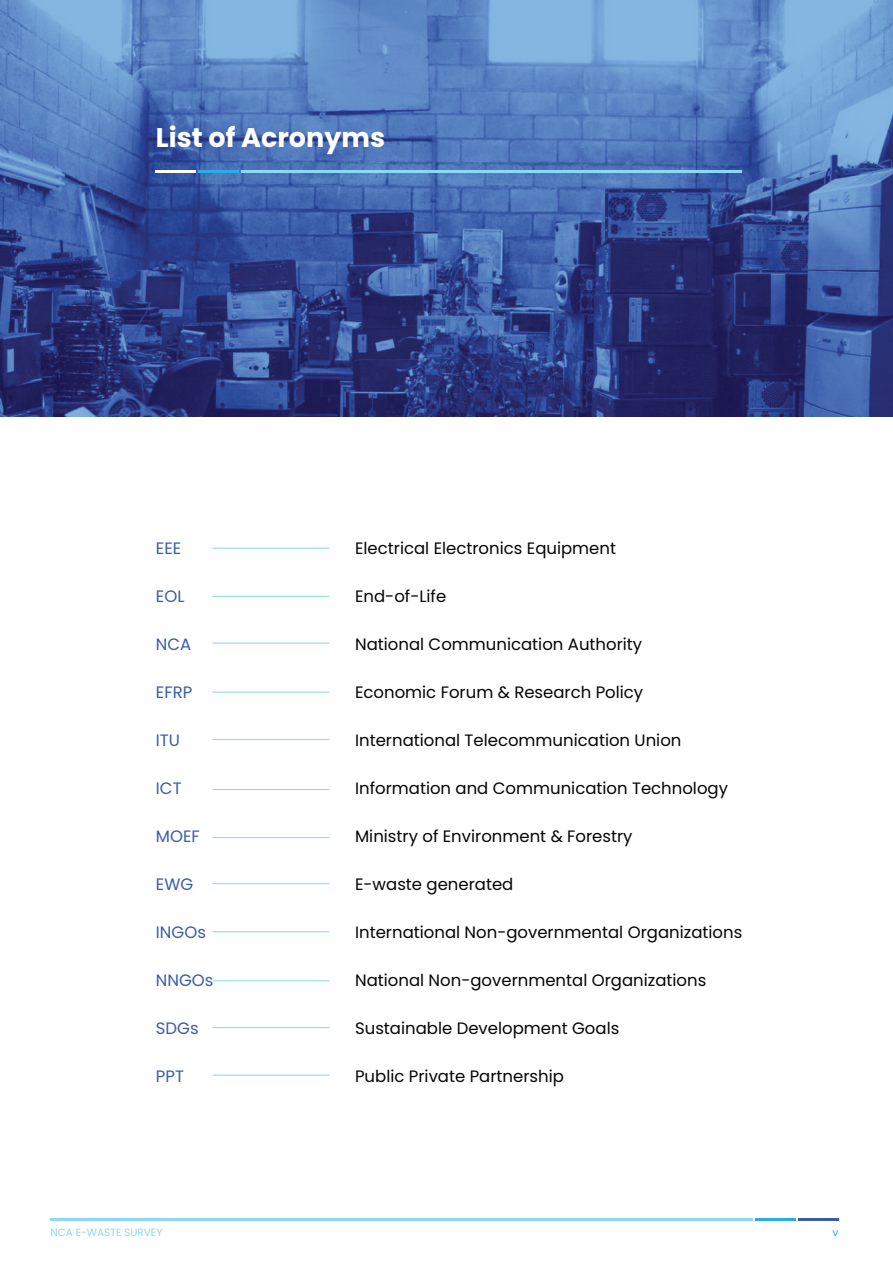
<style>
.page{position:relative;width:893px;height:1263px;background:#fff}
.page>*{position:absolute;margin:0;border:0;box-sizing:border-box;transform-origin:0 0}
.t1{font:700 27px "Poppins";color:#fff}
.t2{font:16.5px "Poppins";color:#040503}
.t3{font:16.5px "Poppins";color:#395caa}
.t4{font:10.5px "Poppins";color:#8dd7f7}
.t5{font:10.5px "Poppins";color:#28aee4}
</style>
<div class="page">
<img style="left:0;top:0;width:893px;height:417px">
<hr style="left:50px;top:1219px;width:703px;height:2px;background:#8dd7f7">
<hr style="left:755px;top:1219px;width:40px;height:2px;background:#28aee4">
<hr style="left:798px;top:1219px;width:40px;height:2px;background:#395caa">
<hr style="left:213px;top:548px;width:116px;height:1px;background:#8dd7f7">
<hr style="left:213px;top:596px;width:116px;height:1px;background:#8dd7f7">
<hr style="left:213px;top:643px;width:116px;height:1px;background:#8dd7f7">
<hr style="left:213px;top:692px;width:116px;height:1px;background:#8dd7f7">
<hr style="left:213px;top:739px;width:116px;height:1px;background:#8dd7f7">
<hr style="left:213px;top:789px;width:116px;height:1px;background:#8dd7f7">
<hr style="left:213px;top:837px;width:116px;height:1px;background:#8dd7f7">
<hr style="left:213px;top:883px;width:116px;height:1px;background:#8dd7f7">
<hr style="left:213px;top:931px;width:116px;height:1px;background:#8dd7f7">
<hr style="left:213px;top:980px;width:116px;height:1px;background:#8dd7f7">
<hr style="left:213px;top:1027px;width:116px;height:1px;background:#8dd7f7">
<hr style="left:213px;top:1075px;width:116px;height:1px;background:#8dd7f7">
<hr style="left:241px;top:171px;width:500px;height:2px;background:#8dd7f7">
<hr style="left:199px;top:171px;width:40px;height:2px;background:#28aee4">
<hr style="left:156px;top:171px;width:40px;height:2px;background:#fff">
<h1 class="t1" style="left:156px;top:122px;width:231px">List of Acronyms</h1>
<p class="t3" style="left:156px;top:538px;width:27px">EEE</p>
<p class="t3" style="left:156px;top:586px;width:30px">EOL</p>
<p class="t3" style="left:156px;top:634px;width:37px">NCA</p>
<p class="t3" style="left:156px;top:682px;width:38px">EFRP</p>
<p class="t3" style="left:156px;top:730px;width:26px">ITU</p>
<p class="t3" style="left:156px;top:778px;width:27px">ICT</p>
<p class="t3" style="left:156px;top:826px;width:45px">MOEF</p>
<p class="t3" style="left:156px;top:874px;width:39px">EWG</p>
<p class="t3" style="left:156px;top:922px;width:52px">INGOs</p>
<p class="t3" style="left:156px;top:970px;width:59px">NNGOs</p>
<p class="t3" style="left:156px;top:1018px;width:44px">SDGs</p>
<p class="t3" style="left:156px;top:1066px;width:30px">PPT</p>
<p class="t2" style="left:355px;top:538px;width:262px">Electrical Electronics Equipment</p>
<p class="t2" style="left:355px;top:586px;width:93px">End-of-Life</p>
<p class="t2" style="left:355px;top:634px;width:289px">National Communication Authority</p>
<p class="t2" style="left:355px;top:682px;width:290px">Economic Forum &amp; Research Policy</p>
<p class="t2" style="left:355px;top:730px;width:328px">International Telecommunication Union</p>
<p class="t2" style="left:355px;top:778px;width:374px">Information and Communication Technology</p>
<p class="t2" style="left:355px;top:826px;width:279px">Ministry of Environment &amp; Forestry</p>
<p class="t2" style="left:355px;top:874px;width:160px">E-waste generated</p>
<p class="t2" style="left:355px;top:922px;width:389px">International Non-governmental Organizations</p>
<p class="t2" style="left:355px;top:970px;width:353px">National Non-governmental Organizations</p>
<p class="t2" style="left:355px;top:1018px;width:266px">Sustainable Development Goals</p>
<p class="t2" style="left:355px;top:1066px;width:210px">Public Private Partnership</p>
<p class="t4" style="left:50px;top:1226px;width:114px">NCA E-WASTE SURVEY</p>
<p class="t5" style="left:832px;top:1226px;width:7px">v</p>
</div>
